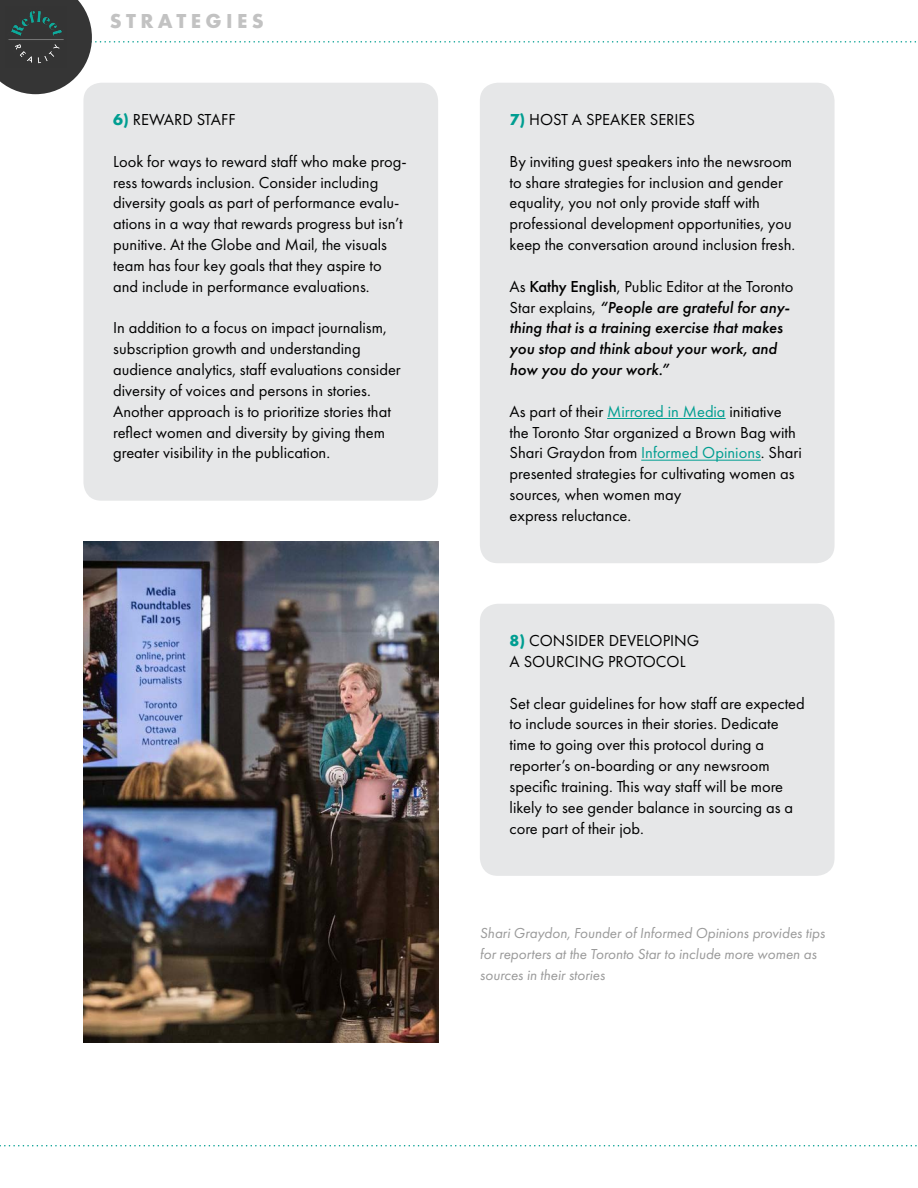
<style>
.page{position:relative;width:918px;height:1188px;background:#fff}
.page>*{position:absolute;margin:0;border:0;box-sizing:border-box;transform-origin:0 0}
.t1{font:700 21px "Futura PT";letter-spacing:.21em;color:#c2c2c2}
.t2{font:16.5px/20.9px "Futura PT";color:#000}
.t3{font:italic 500 16.5px/20.9px "Futura PT";color:#000}
.t4{font:italic 15px/20.9px "Futura PT";color:#9a9a9a}
.s1{font-weight:700;color:#009e91}
.s2{font-weight:400;font-style:normal}
.s3{font-style:normal}
.s4{color:#009e91}
</style>
<div class="page">
<svg style="left:0;top:1145px;width:917px;height:1px"></svg>
<svg style="left:0;top:0;width:916px;height:94px"></svg>
<img style="left:5px;top:7px;width:61px;height:61px">
<img style="left:84px;top:542px;width:354px;height:500px">
<div style="left:83px;top:83px;width:355px;height:418px;background:#e6e7e8;border-radius:18px"></div>
<div style="left:480px;top:83px;width:355px;height:480px;background:#e6e7e8;border-radius:18px"></div>
<hr style="left:607px;top:418px;width:119px;height:1px;background:#009e91">
<hr style="left:641px;top:460px;width:120px;height:1px;background:#009e91">
<div style="left:480px;top:604px;width:355px;height:272px;background:#e6e7e8;border-radius:18px"></div>
<p class="t1" style="left:110px;top:8px;width:156px">STRATEGIES</p>
<p class="t2" style="left:113px;top:109px;width:124px"><span class="s1">6)</span> REWARD STAFF</p>
<p class="t2" style="left:113px;top:151px;width:295px">Look for ways to reward staff who make prog&shy;ress towards inclusion. Consider including diversity goals as part of performance evalu&shy;ations in a way that rewards progress but isn’t punitive. At the Globe and Mail, the visuals team has four key goals that they aspire to and include in performance evaluations.</p>
<p class="t2" style="left:113px;top:317px;width:289px">In addition to a focus on impact journalism, subscription growth and understanding audience analytics, staff evaluations consider diversity of voices and persons in stories.<br>Another approach is to prioritize stories that reflect women and diversity by giving them greater visibility in the publication.</p>
<p class="t2" style="left:510px;top:109px;width:187px"><span class="s1">7)</span> HOST A SPEAKER SERIES</p>
<p class="t2" style="left:510px;top:151px;width:287px">By inviting guest speakers into the newsroom to share strategies for inclusion and gender equality, you not only provide staff with professional development opportunities, you keep the conversation around inclusion fresh.</p>
<p class="t3" style="left:510px;top:276px;width:285px"><span class="s2">As</span> <span class="s3">Kathy English</span><span class="s2">, Public Editor at the Toronto Star explains,</span> “People are grateful for any&shy;thing that is a training exercise that makes you stop and think about your work, and how you do your work.”</p>
<p class="t2" style="left:510px;top:401px;width:294px">As part of their <span class="s4">Mirrored in Media</span> initiative the Toronto Star organized a Brown Bag with Shari Graydon from <span class="s4">Informed Opinions</span>. Shari presented strategies for cultivating women as sources, when women may<br>express reluctance.</p>
<p class="t2" style="left:510px;top:630px;width:191px"><span class="s1">8)</span> CONSIDER DEVELOPING<br>A SOURCING PROTOCOL</p>
<p class="t2" style="left:510px;top:693px;width:297px">Set clear guidelines for how staff are expected to include sources in their stories. Dedicate time to going over this protocol during a reporter’s on-boarding or any newsroom specific training. This way staff will be more likely to see gender balance in sourcing as a core part of their job.</p>
<p class="t4" style="left:480px;top:922px;width:347px">Shari Graydon, Founder of Informed Opinions provides tips for reporters at the Toronto Star to include more women as sources in their stories</p>
</div>
